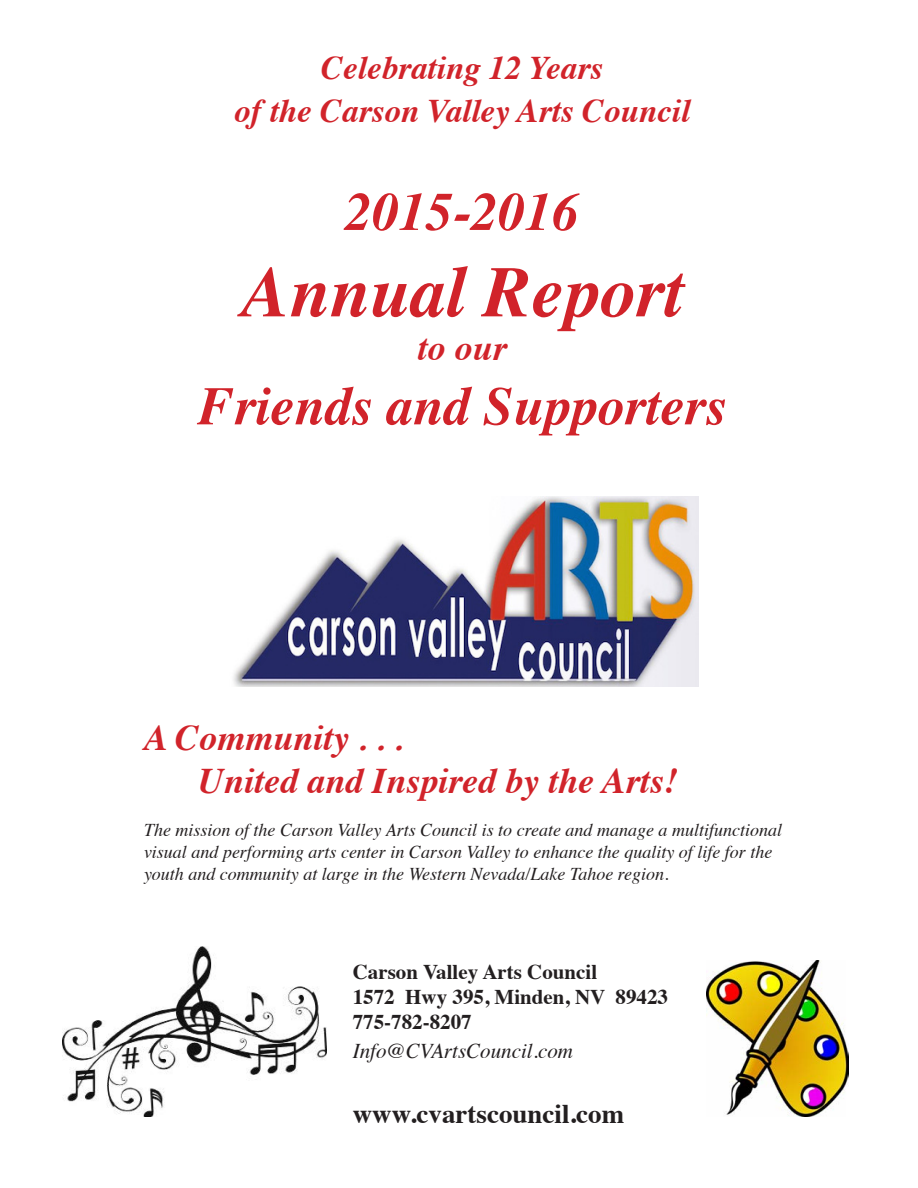
<style>
.page{position:relative;width:918px;height:1188px;background:#fff}
.page>*{position:absolute;margin:0;border:0;box-sizing:border-box;transform-origin:0 0}
.t1{font:italic 700 72px "Times";color:#d1232a}
.t2{font:italic 700 54px "Times";color:#d1232a}
.t3{font:italic 700 36px "Times";color:#d1232a}
.t4{font:italic 700 33px "Times";color:#d1232a}
.t5{font:700 27px "Times";color:#231f20}
.t6{font:700 21px "Times";color:#231f20}
.t7{font:italic 21px "Times";color:#231f20}
.t8{font:italic 18px/21.6px "Times";color:#231f20}
</style>
<div class="page">
<img style="left:233px;top:497px;width:466px;height:190px">
<img style="left:707px;top:960px;width:141px;height:156px">
<img style="left:63px;top:946px;width:263px;height:170px">
<p class="t4" style="left:321px;top:37px;width:283px">Celebrating 12 Years</p>
<p class="t4" style="left:234px;top:80px;width:458px">of the Carson Valley Arts Council</p>
<p class="t2" style="left:345px;top:161px;width:235px">2015-2016</p>
<p class="t1" style="left:241px;top:225px;width:444px">Annual Report</p>
<p class="t3" style="left:418px;top:314px;width:91px">to our</p>
<p class="t2" style="left:198px;top:355px;width:530px">Friends and Supporters</p>
<p class="t3" style="left:144px;top:704px;width:261px">A Community . . .</p>
<p class="t3" style="left:198px;top:747px;width:481px">United and Inspired by the Arts!</p>
<p class="t8" style="left:144px;top:818px;width:640px">The mission of the Carson Valley Arts Council is to create and manage a multifunctional visual and performing arts center in Carson Valley to enhance the quality of life for the youth and community at large in the Western Nevada/Lake Tahoe region.</p>
<p class="t6" style="left:353px;top:952px;width:246px">Carson Valley Arts Council</p>
<p class="t6" style="left:353px;top:977px;width:317px">1572 Hwy 395, Minden, NV 89423</p>
<p class="t6" style="left:353px;top:1002px;width:120px">775-782-8207</p>
<p class="t7" style="left:353px;top:1033px;width:222px">Info@CVArtsCouncil.com</p>
<p class="t5" style="left:353px;top:1088px;width:273px">www.cvartscouncil.com</p>
</div>
